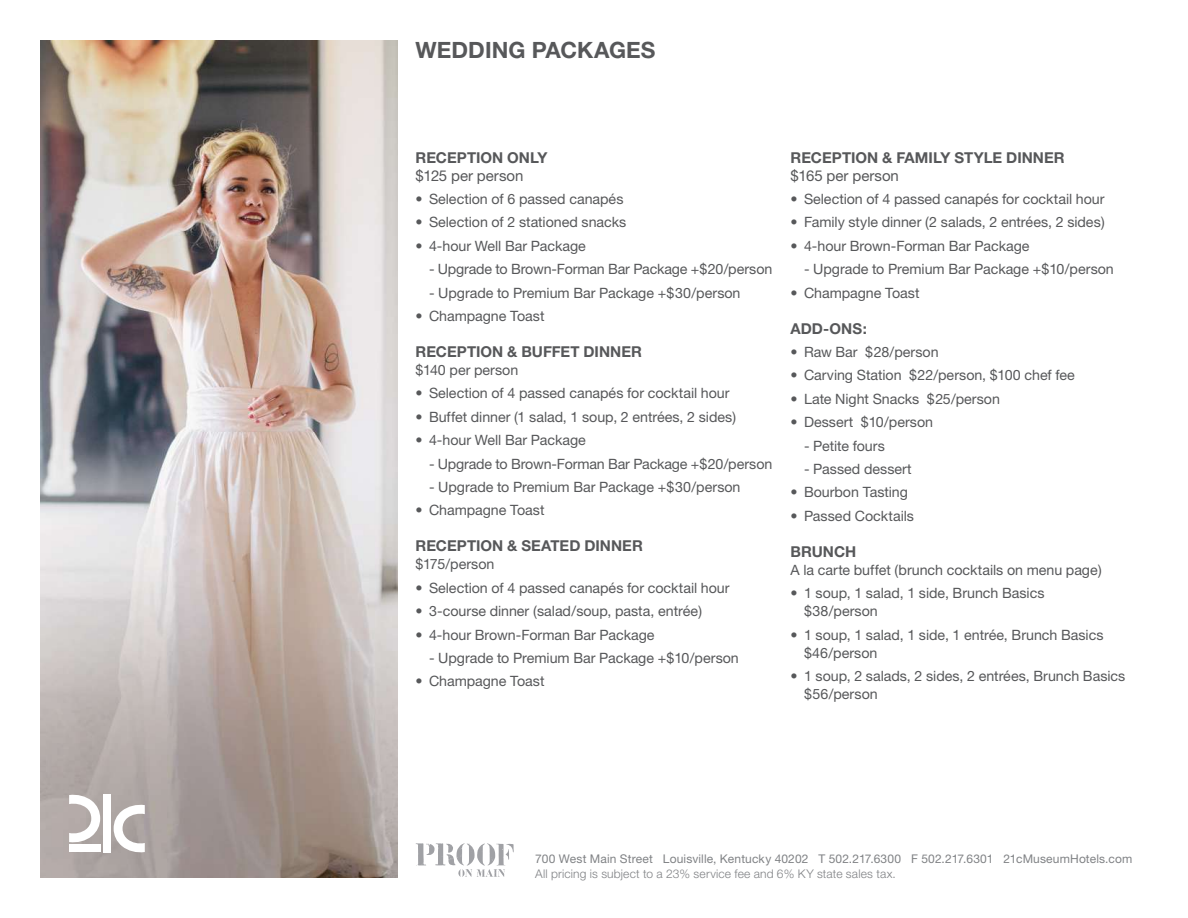
<style>
.page{position:relative;width:1188px;height:918px;background:#fff}
.page>*{position:absolute;margin:0;border:0;box-sizing:border-box;transform-origin:0 0}
.t1{font:700 22.5px "Helvetica Neue";color:#57585a}
.t2{font:700 15px "Helvetica Neue";color:#57585a}
.t3{font:15px "Helvetica Neue";color:#57585a}
.t4{font:14.25px/18px "Helvetica Neue";letter-spacing:-.005em;color:#57585a}
.t5{font:12px "Helvetica Neue";letter-spacing:.015em;color:#808285}
.t6{font:300 12px "Helvetica Neue";letter-spacing:.015em;color:#808285}
</style>
<div class="page">
<svg style="left:416px;top:843px;width:98px;height:34px"></svg>
<img style="left:40px;top:40px;width:358px;height:838px">
<div style="left:103px;top:794px;width:7px;height:58px;background:#fff"></div>
<svg style="left:69px;top:794px;width:31px;height:49px"></svg>
<svg style="left:114px;top:804px;width:31px;height:49px"></svg>
<div style="left:69px;top:845px;width:31px;height:7px;background:#fff"></div>
<h1 class="t1" style="left:416px;top:36px;width:242px">WEDDING PACKAGES</h1>
<p class="t2" style="left:416px;top:148px;width:133px">RECEPTION ONLY</p>
<p class="t3" style="left:416px;top:166px;width:109px">$125 per person</p>
<p class="t4" style="left:416px;top:190px;width:209px">• Selection of 6 passed canapés</p>
<p class="t4" style="left:416px;top:213px;width:212px">• Selection of 2 stationed snacks</p>
<p class="t4" style="left:416px;top:237px;width:172px">• 4-hour Well Bar Package</p>
<p class="t4" style="left:429px;top:260px;width:345px">- Upgrade to Brown-Forman Bar Package +$20/person</p>
<p class="t4" style="left:429px;top:283px;width:313px">- Upgrade to Premium Bar Package +$30/person</p>
<p class="t4" style="left:416px;top:307px;width:131px">• Champagne Toast</p>
<p class="t2" style="left:416px;top:342px;width:228px">RECEPTION &amp; BUFFET DINNER</p>
<p class="t4" style="left:416px;top:361px;width:104px">$140 per person</p>
<p class="t4" style="left:416px;top:384px;width:316px">• Selection of 4 passed canapés for cocktail hour</p>
<p class="t4" style="left:416px;top:408px;width:322px">• Buffet dinner (1 salad, 1 soup, 2 entrées, 2 sides)</p>
<p class="t4" style="left:416px;top:431px;width:172px">• 4-hour Well Bar Package</p>
<p class="t4" style="left:429px;top:454px;width:345px">- Upgrade to Brown-Forman Bar Package +$20/person</p>
<p class="t4" style="left:429px;top:478px;width:313px">- Upgrade to Premium Bar Package +$30/person</p>
<p class="t4" style="left:416px;top:501px;width:131px">• Champagne Toast</p>
<p class="t2" style="left:416px;top:537px;width:229px">RECEPTION &amp; SEATED DINNER</p>
<p class="t4" style="left:416px;top:555px;width:80px">$175/person</p>
<p class="t4" style="left:416px;top:579px;width:316px">• Selection of 4 passed canapés for cocktail hour</p>
<p class="t4" style="left:416px;top:602px;width:288px">• 3-course dinner (salad/soup, pasta, entrée)</p>
<p class="t4" style="left:416px;top:625px;width:240px">• 4-hour Brown-Forman Bar Package</p>
<p class="t4" style="left:429px;top:649px;width:311px">- Upgrade to Premium Bar Package +$10/person</p>
<p class="t4" style="left:416px;top:672px;width:131px">• Champagne Toast</p>
<p class="t2" style="left:790px;top:148px;width:276px">RECEPTION &amp; FAMILY STYLE DINNER</p>
<p class="t3" style="left:790px;top:166px;width:110px">$165 per person</p>
<p class="t4" style="left:790px;top:190px;width:316px">• Selection of 4 passed canapés for cocktail hour</p>
<p class="t4" style="left:790px;top:213px;width:316px">• Family style dinner (2 salads, 2 entrées, 2 sides)</p>
<p class="t4" style="left:790px;top:237px;width:240px">• 4-hour Brown-Forman Bar Package</p>
<p class="t4" style="left:804px;top:260px;width:311px">- Upgrade to Premium Bar Package +$10/person</p>
<p class="t4" style="left:790px;top:283px;width:131px">• Champagne Toast</p>
<p class="t2" style="left:790px;top:319px;width:78px">ADD-ONS:</p>
<p class="t4" style="left:790px;top:343px;width:150px">• Raw Bar $28/person</p>
<p class="t4" style="left:790px;top:366px;width:286px">• Carving Station $22/person, $100 chef fee</p>
<p class="t4" style="left:790px;top:390px;width:211px">• Late Night Snacks $25/person</p>
<p class="t4" style="left:790px;top:413px;width:144px">• Dessert $10/person</p>
<p class="t4" style="left:804px;top:436px;width:82px">- Petite fours</p>
<p class="t4" style="left:804px;top:460px;width:109px">- Passed dessert</p>
<p class="t4" style="left:790px;top:483px;width:119px">• Bourbon Tasting</p>
<p class="t4" style="left:790px;top:507px;width:125px">• Passed Cocktails</p>
<p class="t2" style="left:790px;top:542px;width:67px">BRUNCH</p>
<p class="t4" style="left:790px;top:561px;width:313px">A la carte buffet (brunch cocktails on menu page)</p>
<p class="t4" style="left:804px;top:584px;width:242px;text-indent:-14px">• 1 soup, 1 salad, 1 side, Brunch Basics $38/person</p>
<p class="t4" style="left:804px;top:625px;width:301px;text-indent:-14px">• 1 soup, 1 salad, 1 side, 1 entrée, Brunch Basics $46/person</p>
<p class="t4" style="left:804px;top:667px;width:323px;text-indent:-14px">• 1 soup, 2 salads, 2 sides, 2 entrées, Brunch Basics $56/person</p>
<p class="t5" style="left:535px;top:852px;width:599px">700 West Main Street Louisville, Kentucky 40202 T 502.217.6300 F 502.217.6301 21cMuseumHotels.com</p>
<p class="t6" style="left:535px;top:866px;width:362px">All pricing is subject to a 23% service fee and 6% KY state sales tax.</p>
</div>
